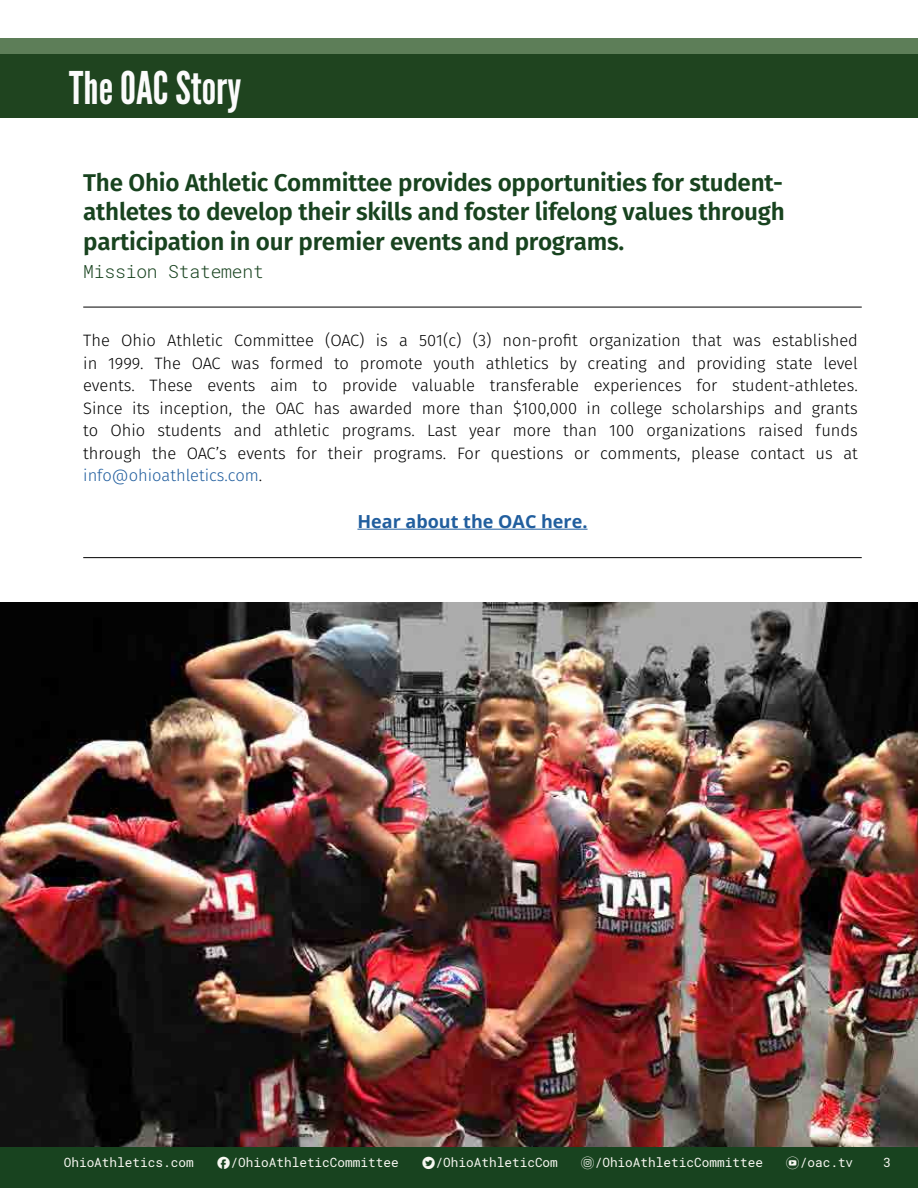
<style>
.page{position:relative;width:918px;height:1188px;background:#fff}
.page>*{position:absolute;margin:0;border:0;box-sizing:border-box;transform-origin:0 0}
.t1{font:45px "League Gothic";color:#fbfbfb}
.t2{font:600 24.3px/29.1px "Fira Sans";letter-spacing:-.01em;color:#18431f;text-align:justify}
.t3{font:700 18px "Open Sans";color:#215e9e}
.t4{font:300 18px "Roboto Mono";letter-spacing:-.01em;color:#18431f}
.t5{font:300 16.5px/22.5px "Fira Sans";color:#000;text-align:justify}
.t6{font:12.75px "Roboto Mono";color:#f8f8f2}
.s1{color:#215e9e}
.s2{font-family:"typeecon"}
</style>
<div class="page">
<div style="left:0;top:39px;width:918px;height:78px;background:#1f441f"></div>
<div style="left:0;top:39px;width:918px;height:15px;background:#5d7e58"></div>
<img style="left:0;top:603px;width:918px;height:545px">
<hr style="left:83px;top:307px;width:779px;height:1px;background:#000">
<hr style="left:83px;top:557px;width:779px;height:1px;background:#000">
<hr style="left:357px;top:529px;width:231px;height:1px;background:#215e9e">
<div style="left:0;top:1148px;width:918px;height:40px;background:#18431f"></div>
<h1 class="t1" style="left:69px;top:62px;width:173px">The OAC Story</h1>
<h2 class="t2" style="left:83px;top:168px;width:703px">The Ohio Athletic Committee provides opportunities for student&shy;athletes to develop their skills and foster lifelong values through participation in our premier events and programs.</h2>
<p class="t4" style="left:83px;top:259px;width:182px">Mission Statement</p>
<p class="t5" style="left:83px;top:331px;width:776px">The Ohio Athletic Committee (OAC) is a 501(c) (3) non-profit organization that was established in 1999. The OAC was formed to promote youth athletics by creating and providing state level events. These events aim to provide valuable transferable experiences for student-athletes.<br>Since its inception, the OAC has awarded more than $100,000 in college scholarships and grants to Ohio students and athletic programs. Last year more than 100 organizations raised funds through the OAC’s events for their programs. For questions or comments, please contact us at <span class="s1">info@ohioathletics.com</span>.</p>
<p class="t3" style="left:357px;top:509px;width:232px">Hear about the OAC here.</p>
<p class="t6" style="left:64px;top:1153px;width:132px">OhioAthletics.com</p>
<p class="t6" style="left:217px;top:1153px;width:184px"><span class="s2">F</span>/OhioAthleticCommittee</p>
<p class="t6" style="left:422px;top:1153px;width:138px"><span class="s2">T</span>/OhioAthleticCom</p>
<p class="t6" style="left:581px;top:1153px;width:184px"><span class="s2">i</span>/OhioAthleticCommittee</p>
<p class="t6" style="left:786px;top:1153px;width:69px"><span class="s2">y</span>/oac.tv</p>
<p class="t6" style="left:883px;top:1153px;width:9px">3</p>
</div>
